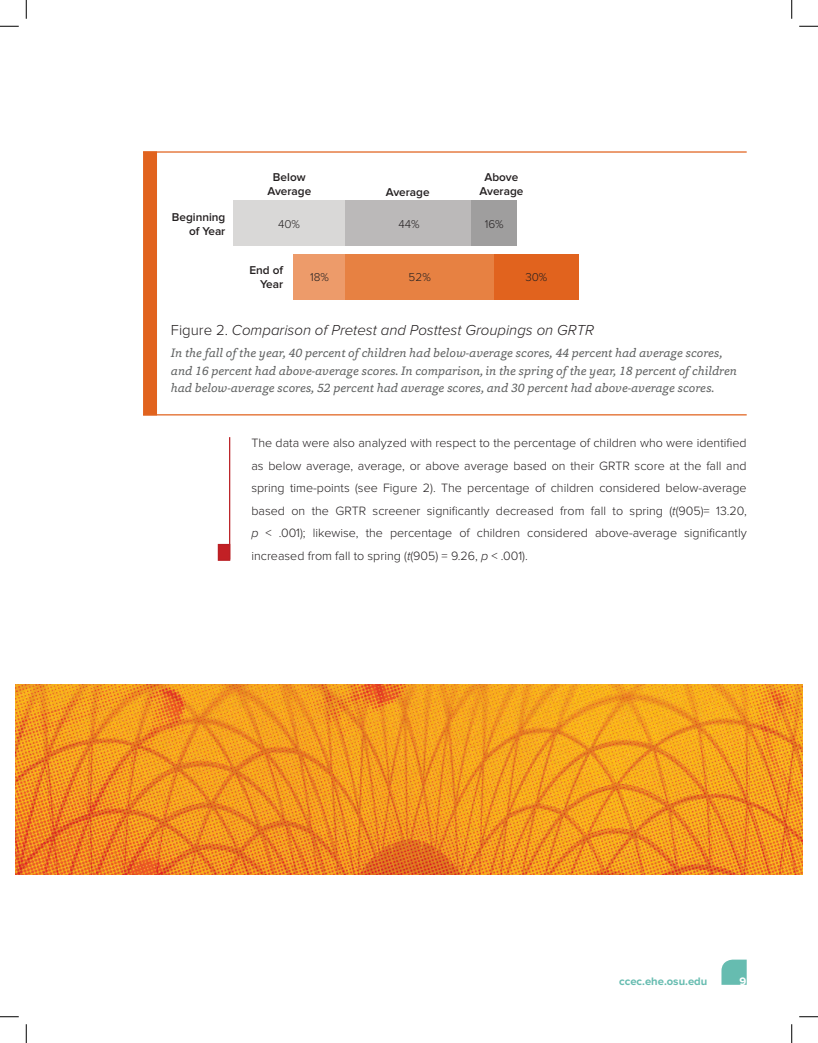
<style>
.page{position:relative;width:818px;height:1043px;background:#fff}
.page>*{position:absolute;margin:0;border:0;box-sizing:border-box;transform-origin:0 0}
.t1{font:italic 300 15px "Proxima Nova";color:#231f20}
.t2{font:300 12.5px/22.5px "Proxima Nova";color:#231f20;text-align:justify}
.t3{font:italic 12.5px/17.5px "Capita";color:#5f6161}
.t4{font:600 11.75px/14.1px "Proxima Nova";color:#231f20;text-align:center}
.t5{font:300 11.75px "Proxima Nova";color:#231f20}
.t6{font:700 11.25px "Proxima Nova";color:#66bcb0}
.t7{font:700 11.25px "Proxima Nova";color:#fff}
.s1{font-style:normal}
.s2{font-style:italic}
</style>
<div class="page">
<div style="left:143px;top:151px;width:14px;height:264px;background:#e1631e;border:1px solid #e1631e"></div>
<hr style="left:229px;top:437px;width:1px;height:122px;background:#ba1f24">
<div style="left:234px;top:201px;width:111px;height:45px;background:#d9d8d7"></div>
<div style="left:345px;top:201px;width:126px;height:45px;background:#bbb9b9"></div>
<div style="left:471px;top:201px;width:45px;height:45px;background:#9f9e9e"></div>
<div style="left:293px;top:254px;width:52px;height:45px;background:#ed9b6a"></div>
<div style="left:345px;top:254px;width:149px;height:45px;background:#e78142"></div>
<div style="left:494px;top:254px;width:84px;height:45px;background:#e1631e"></div>
<hr style="left:143px;top:151px;width:603px;height:2px;background:#e1631e">
<hr style="left:143px;top:414px;width:603px;height:1px;background:#e1631e">
<div style="left:218px;top:544px;width:12px;height:17px;background:#c22025;border:1px solid #ba1f24"></div>
<svg style="left:721px;top:959px;width:25px;height:25px"></svg>
<img style="left:15px;top:684px;width:787px;height:190px">
<svg style="left:0;top:25px;width:19px;height:2px"></svg>
<svg style="left:799px;top:25px;width:19px;height:2px"></svg>
<svg style="left:0;top:1016px;width:19px;height:1px"></svg>
<svg style="left:799px;top:1016px;width:19px;height:1px"></svg>
<svg style="left:25px;top:0;width:2px;height:19px"></svg>
<svg style="left:25px;top:1024px;width:2px;height:18px"></svg>
<svg style="left:791px;top:0;width:1px;height:19px"></svg>
<svg style="left:791px;top:1024px;width:1px;height:18px"></svg>
<p class="t4" style="left:172px;top:210px;width:55px;text-align:right">Beginning of Year</p>
<p class="t4" style="left:267px;top:170px;width:45px">Below<br>Average</p>
<p class="t4" style="left:479px;top:170px;width:45px">Above<br>Average</p>
<p class="t4" style="left:385px;top:185px;width:45px">Average</p>
<p class="t5" style="left:278px;top:217px;width:23px">40%</p>
<p class="t5" style="left:398px;top:217px;width:23px">44%</p>
<p class="t5" style="left:484px;top:217px;width:20px">16%</p>
<p class="t4" style="left:249px;top:263px;width:35px;text-align:right">End of<br>Year</p>
<p class="t5" style="left:310px;top:271px;width:20px">18%</p>
<p class="t5" style="left:408px;top:271px;width:24px">52%</p>
<p class="t5" style="left:525px;top:271px;width:24px">30%</p>
<p class="t1" style="left:171px;top:321px;width:424px"><span class="s1">Figure 2.</span> Comparison of Pretest and Posttest Groupings on GRTR</p>
<p class="t3" style="left:171px;top:344px;width:567px">In the fall of the year, 40 percent of children had below-average scores, 44 percent had average scores, and 16 percent had above-average scores. In comparison, in the spring of the year, 18 percent of children had below-average scores, 52 percent had average scores, and 30 percent had above-average scores.</p>
<p class="t2" style="left:251px;top:432px;width:497px">The data were also analyzed with respect to the percentage of children who were identified as below average, average, or above average based on their GRTR score at the fall and spring time-points (see Figure 2). The percentage of children considered below-average based on the GRTR screener significantly decreased from fall to spring (<span class="s2">t</span>(905)= 13.20, <span class="s2">p</span> &lt; .001); likewise, the percentage of children considered above-average significantly increased from fall to spring (<span class="s2">t</span>(905) = 9.26, <span class="s2">p</span> &lt; .001).</p>
<p class="t6" style="left:619px;top:974px;width:90px">ccec.ehe.osu.edu</p>
<p class="t7" style="left:739px;top:974px;width:8px">9</p>
</div>
